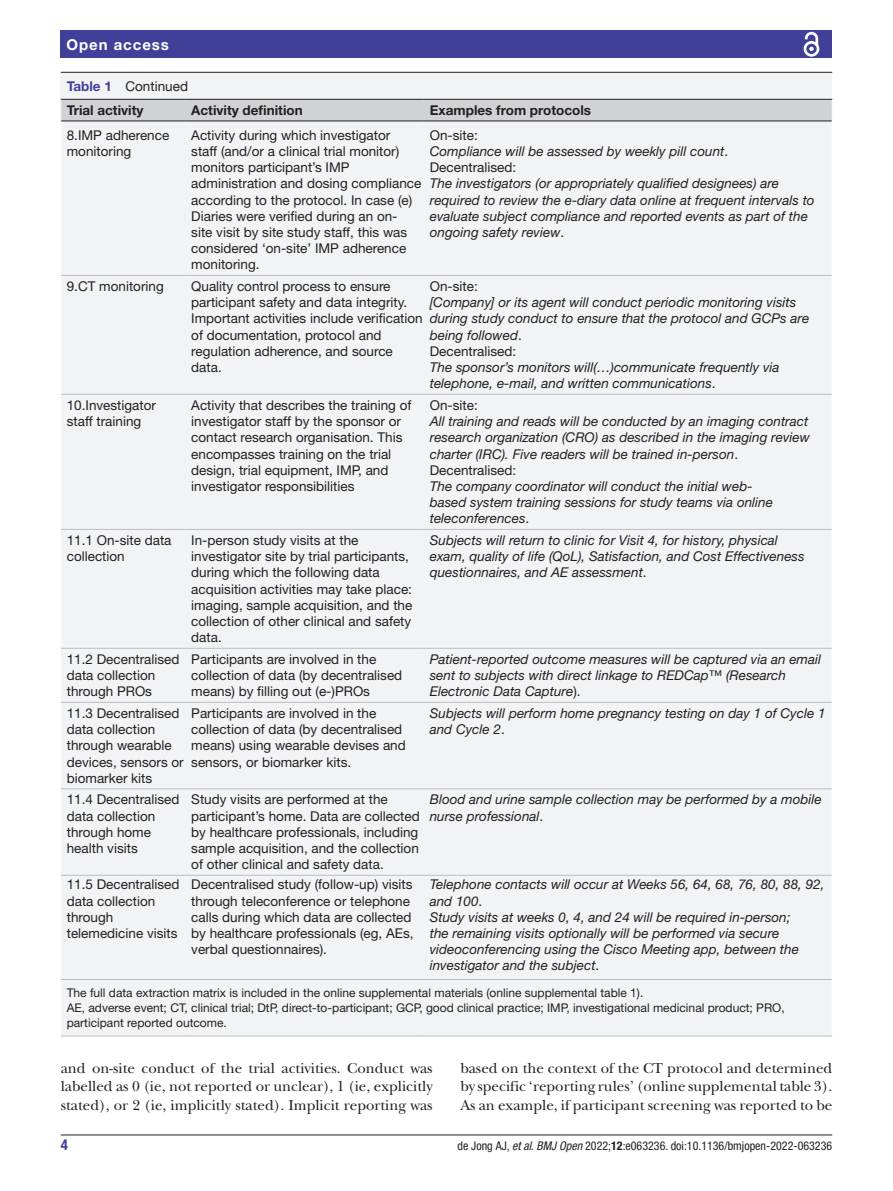
<style>
.page{position:relative;width:893px;height:1191px;background:#fff}
.page>*{position:absolute;margin:0;border:0;box-sizing:border-box;transform-origin:0 0}
.t1{font:15px/18px "New Baskerville";color:#231f20;text-align:justify}
.t2{font:700 15px "Helvetica Neue LT Std";letter-spacing:.065em;color:#fff}
.t3{font:700 condensed 15px "Helvetica Neue LT Std";color:#414099}
.t4{font:13.5px/16.2px "Helvetica Neue LT Std";color:#231f20}
.t5{font:italic 13.5px/16.2px "Helvetica Neue LT Std";color:#231f20}
.t6{font:700 13.5px "Helvetica Neue LT Std";color:#231f20}
.t7{font:12px/15px "Helvetica Neue LT Std";color:#231f20}
.t8{font:condensed 12px "Helvetica Neue LT Std";color:#231f20}
.s1{font-weight:700;color:#414099}
.s2{font-style:normal}
.s3{font-style:italic}
.s4{font-weight:700}
</style>
<div class="page">
<hr style="left:61px;top:1134px;width:771px;height:1px;background:#231f20">
<div style="left:61px;top:31px;width:771px;height:27px;background:#414099"></div>
<svg style="left:803px;top:31px;width:17px;height:26px"></svg>
<div style="left:61px;top:91px;width:771px;height:945px;background:#f2f3f4"></div>
<hr style="left:61px;top:121px;width:124px;height:1px;background:#231f20">
<hr style="left:185px;top:121px;width:239px;height:1px;background:#231f20">
<hr style="left:424px;top:121px;width:408px;height:1px;background:#231f20">
<hr style="left:61px;top:275px;width:124px;height:1px;background:#bcbdc0">
<hr style="left:185px;top:275px;width:239px;height:1px;background:#bcbdc0">
<hr style="left:424px;top:275px;width:408px;height:1px;background:#bcbdc0">
<hr style="left:61px;top:394px;width:124px;height:1px;background:#bcbdc0">
<hr style="left:185px;top:394px;width:239px;height:1px;background:#bcbdc0">
<hr style="left:424px;top:394px;width:408px;height:1px;background:#bcbdc0">
<hr style="left:61px;top:529px;width:124px;height:1px;background:#bcbdc0">
<hr style="left:185px;top:529px;width:239px;height:1px;background:#bcbdc0">
<hr style="left:424px;top:529px;width:408px;height:1px;background:#bcbdc0">
<hr style="left:61px;top:648px;width:124px;height:1px;background:#bcbdc0">
<hr style="left:185px;top:648px;width:239px;height:1px;background:#bcbdc0">
<hr style="left:424px;top:648px;width:408px;height:1px;background:#bcbdc0">
<hr style="left:61px;top:702px;width:124px;height:1px;background:#bcbdc0">
<hr style="left:185px;top:702px;width:239px;height:1px;background:#bcbdc0">
<hr style="left:424px;top:702px;width:408px;height:1px;background:#bcbdc0">
<hr style="left:61px;top:788px;width:124px;height:1px;background:#bcbdc0">
<hr style="left:185px;top:788px;width:239px;height:1px;background:#bcbdc0">
<hr style="left:424px;top:788px;width:408px;height:1px;background:#bcbdc0">
<hr style="left:61px;top:875px;width:124px;height:1px;background:#bcbdc0">
<hr style="left:185px;top:875px;width:239px;height:1px;background:#bcbdc0">
<hr style="left:185px;top:979px;width:239px;height:1px;background:#bcbdc0">
<hr style="left:424px;top:875px;width:408px;height:1px;background:#bcbdc0">
<hr style="left:424px;top:979px;width:408px;height:1px;background:#bcbdc0">
<hr style="left:61px;top:979px;width:124px;height:1px;background:#bcbdc0">
<hr style="left:61px;top:1035px;width:124px;height:1px;background:#bcbdc0">
<hr style="left:185px;top:1035px;width:239px;height:1px;background:#bcbdc0">
<hr style="left:424px;top:1035px;width:408px;height:1px;background:#bcbdc0">
<svg style="left:60px;top:99px;width:773px;height:22px;background:#c6c7c9"></svg>
<div style="left:61px;top:73px;width:771px;height:18px;background:#f2f3f4"></div>
<hr style="left:61px;top:72px;width:771px;height:1px;background:#231f20">
<p class="t2" style="left:66px;top:35px;width:104px">Open access</p>
<p class="t4" style="left:67px;top:78px;width:123px"><span class="s1">Table 1</span> Continued</p>
<p class="t6" style="left:67px;top:102px;width:78px">Trial activity</p>
<p class="t6" style="left:191px;top:102px;width:113px">Activity definition</p>
<p class="t6" style="left:430px;top:102px;width:163px">Examples from protocols</p>
<p class="t4" style="left:67px;top:127px;width:104px">8.IMP adherence monitoring</p>
<p class="t4" style="left:191px;top:127px;width:232px">Activity during which investigator<br>staff (and/or a clinical trial monitor) monitors participant’s IMP administration and dosing compliance according to the protocol. In case (e)<br>Diaries were verified during an on&shy;site visit by site study staff, this was considered ‘on-site’ IMP adherence monitoring.</p>
<p class="t5" style="left:430px;top:127px;width:300px"><span class="s2">On-site:<br></span>Compliance will be assessed by weekly pill count<span class="s2">.<br>Decentralised:</span></p>
<p class="t5" style="left:430px;top:175px;width:386px">The investigators (or appropriately qualified designees) are required to review the e-diary data online at frequent intervals to evaluate subject compliance and reported events as part of the ongoing safety review<span class="s2">.</span></p>
<p class="t4" style="left:67px;top:278px;width:99px">9.CT monitoring</p>
<p class="t4" style="left:191px;top:278px;width:233px">Quality control process to ensure participant safety and data integrity.<br>Important activities include verification of documentation, protocol and regulation adherence, and source data.</p>
<p class="t4" style="left:430px;top:278px;width:50px">On-site:</p>
<p class="t5" style="left:430px;top:294px;width:381px">[Company] or its agent will conduct periodic monitoring visits during study conduct to ensure that the protocol and GCPs are being followed<span class="s2">.<br>Decentralised:</span></p>
<p class="t5" style="left:430px;top:359px;width:351px">The sponsor’s monitors will(…)communicate frequently via telephone, e-mail, and written communications<span class="s2">.</span></p>
<p class="t4" style="left:67px;top:397px;width:91px">10.Investigator staff training</p>
<p class="t4" style="left:191px;top:397px;width:222px">Activity that describes the training of investigator staff by the sponsor or contact research organisation. This encompasses training on the trial design, trial equipment, IMP, and investigator responsibilities</p>
<p class="t4" style="left:430px;top:397px;width:50px">On-site:</p>
<p class="t5" style="left:430px;top:413px;width:382px">All training and reads will be conducted by an imaging contract research organization (CRO) as described in the imaging review charter (IRC). Five readers will be trained in-person<span class="s2">.<br>Decentralised:</span></p>
<p class="t5" style="left:430px;top:478px;width:345px">The company coordinator will conduct the initial web&shy;based system training sessions for study teams via online teleconferences<span class="s2">.</span></p>
<p class="t4" style="left:67px;top:532px;width:106px">11.1 On-site data collection</p>
<p class="t4" style="left:191px;top:532px;width:223px">In-person study visits at the investigator site by trial participants, during which the following data acquisition activities may take place: imaging, sample acquisition, and the collection of other clinical and safety data.</p>
<p class="t5" style="left:430px;top:532px;width:376px">Subjects will return to clinic for Visit 4, for history, physical exam, quality of life (QoL), Satisfaction, and Cost Effectiveness questionnaires, and AE assessment<span class="s2">.</span></p>
<p class="t4" style="left:67px;top:651px;width:114px">11.2 Decentralised data collection through PROs</p>
<p class="t4" style="left:191px;top:651px;width:213px">Participants are involved in the collection of data (by decentralised means) by filling out (e-)PROs</p>
<p class="t5" style="left:430px;top:651px;width:393px">Patient-reported outcome measures will be captured via an email sent to subjects with direct linkage to REDCap™ (Research<br>Electronic Data Capture<span class="s2">).</span></p>
<p class="t4" style="left:67px;top:705px;width:119px">11.3 Decentralised data collection through wearable devices, sensors or biomarker kits</p>
<p class="t4" style="left:191px;top:705px;width:216px">Participants are involved in the collection of data (by decentralised means) using wearable devises and sensors, or biomarker kits.</p>
<p class="t5" style="left:430px;top:705px;width:397px">Subjects will perform home pregnancy testing on day 1 of Cycle 1 and Cycle 2<span class="s2">.</span></p>
<p class="t4" style="left:67px;top:791px;width:114px">11.4 Decentralised data collection through home health visits</p>
<p class="t4" style="left:191px;top:791px;width:230px">Study visits are performed at the participant’s home. Data are collected by healthcare professionals, including sample acquisition, and the collection of other clinical and safety data.</p>
<p class="t5" style="left:430px;top:791px;width:393px">Blood and urine sample collection may be performed by a mobile nurse professional<span class="s2">.</span></p>
<p class="t4" style="left:67px;top:876px;width:114px">11.5 Decentralised data collection through telemedicine visits</p>
<p class="t4" style="left:191px;top:876px;width:224px">Decentralised study (follow-up) visits through teleconference or telephone calls during which data are collected by healthcare professionals (eg, AEs, verbal questionnaires).</p>
<p class="t5" style="left:430px;top:876px;width:396px">Telephone contacts will occur at Weeks 56, 64, 68, 76, 80, 88, 92, and 100<span class="s2">.<br></span>Study visits at weeks 0, 4, and 24 will be required in-person;<br>the remaining visits optionally will be performed via secure videoconferencing using the Cisco Meeting app, between the investigator and the subject<span class="s2">.</span></p>
<p class="t7" style="left:67px;top:985px;width:719px">The full data extraction matrix is included in the online supplemental materials (online supplemental table 1).<br>AE, adverse event; CT, clinical trial; DtP, direct-to-participant; GCP, good clinical practice; IMP, investigational medicinal product; PRO, participant reported outcome.</p>
<p class="t1" style="left:61px;top:1059px;width:373px">and on-site conduct of the trial activities. Conduct was labelled as 0 (ie, not reported or unclear), 1 (ie, explicitly stated), or 2 (ie, implicitly stated). Implicit reporting was</p>
<p class="t1" style="left:460px;top:1059px;width:373px">based on the context of the CT protocol and determined by specific ‘reporting rules’ (online supplemental table 3).<br>As an example, if participant screening was reported to be</p>
<p class="t3" style="left:61px;top:1135px;width:9px">4</p>
<p class="t8" style="left:457px;top:1138px;width:376px">de Jong AJ, <span class="s3">et al</span>. <span class="s3">BMJ Open</span> 2022;<span class="s4">12</span>:e063236. doi:10.1136/bmjopen-2022-063236</p>
</div>
